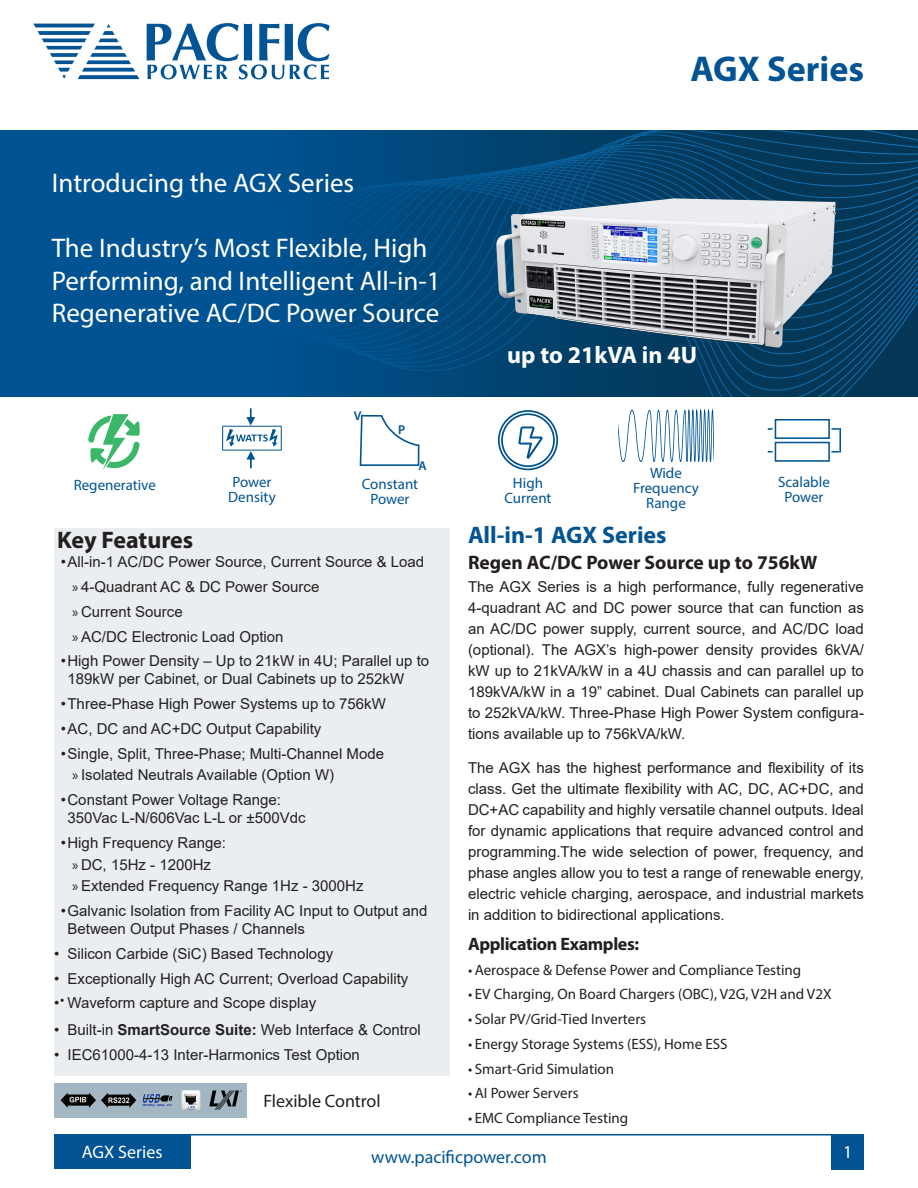
<style>
.page{position:relative;width:918px;height:1188px;background:#fff}
.page>*{position:absolute;margin:0;border:0;box-sizing:border-box;transform-origin:0 0}
.Model_Ordering_Title_1{font:700 36px "Myriad Pro";color:#015393}
.t1{font:27px/32.4px "Myriad Pro";color:#fff}
.Model_Ordering_Title_1-2{font:700 24px "Myriad Pro";color:#015393}
.Model_Ordering_Title_1-3{font:700 24px "Myriad Pro";color:#fff}
.t2{font:700 24px "Myriad Pro";letter-spacing:-.005em;color:#231f20}
.t3{font:700 19.5px "Myriad Pro";color:#231f20}
.Standard_level_1{font:18px "Myriad Pro";color:#015393}
.SubHead_1{font:700 18px "Myriad Pro";letter-spacing:-.02em;color:#231f20}
.Icon_Titles_1{font:18px "Myriad Pro";color:#231f20}
.t4{font:18px "Myriad Pro";color:#fff}
.Standard_level_1-2{font:15px/21px "Arial";color:#231f20}
.t5{font:15px "Myriad Pro";color:#231f20}
.Icon_Titles_2{font:15px/15px "Myriad Pro";color:#015393;text-align:center}
.t6{font:600 12.9px "Myriad Pro";color:#005393}
.s1{font-family:"Myriad Pro"}
.s2{font-weight:700}
</style>
<div class="page">
<div style="left:54px;top:528px;width:396px;height:548px;background:#eaeef1"></div>
<div style="left:54px;top:1134px;width:136px;height:34px;background:#015393"></div>
<hr style="left:188px;top:1134px;width:645px;height:2px;background:#015393">
<div style="left:832px;top:1134px;width:32px;height:35px;background:#015393"></div>
<svg style="left:88px;top:414px;width:52px;height:56px"></svg>
<div style="left:55px;top:1083px;width:192px;height:34px;background:#a2b6c4"></div>
<img style="left:60px;top:1090px;width:141px;height:20px">
<svg style="left:209px;top:1090px;width:33px;height:20px"></svg>
<svg style="left:0;top:130px;width:903px;height:266px;background:#014c83"></svg>
<img style="left:468px;top:189px;width:396px;height:185px">
<svg style="left:147px;top:23px;width:183px;height:56px"></svg>
<svg style="left:33px;top:24px;width:106px;height:55px"></svg>
<svg style="left:359px;top:414px;width:61px;height:52px"></svg>
<svg style="left:222px;top:408px;width:60px;height:60px"></svg>
<svg style="left:518px;top:426px;width:25px;height:33px"></svg>
<div style="left:498px;top:410px;width:60px;height:60px;border:2px solid #005493;border-radius:50%"></div>
<div style="left:501px;top:413px;width:54px;height:54px;border:2px solid #005493;border-radius:50%"></div>
<svg style="left:619px;top:410px;width:94px;height:52px"></svg>
<div style="left:775px;top:419px;width:55px;height:20px;border:2px solid #005493"></div>
<svg style="left:831px;top:428px;width:8px;height:2px"></svg>
<svg style="left:831px;top:451px;width:8px;height:2px"></svg>
<hr style="left:839px;top:428px;width:2px;height:25px;background:#005493">
<div style="left:775px;top:442px;width:55px;height:20px;border:2px solid #005493"></div>
<p class="t1" style="left:52px;top:167px;width:304px">Introducing the AGX Series</p>
<p class="t1" style="left:52px;top:231px;width:390px">The Industry’s Most Flexible, High<br>Performing, and Intelligent All-in-1<br>Regenerative AC/DC Power Source</p>
<p class="t6" style="left:354px;top:407px;width:9px">V</p>
<p class="t6" style="left:398px;top:421px;width:9px">P</p>
<p class="Model_Ordering_Title_1" style="left:691px;top:45px;width:175px">AGX Series</p>
<p class="Model_Ordering_Title_1-3" style="left:507px;top:340px;width:191px">up to 21kVA in 4U</p>
<p class="t6" style="left:419px;top:458px;width:10px">A</p>
<p class="Icon_Titles_2" style="left:74px;top:477px;width:84px">Regenerative</p>
<p class="Icon_Titles_2" style="left:228px;top:474px;width:49px;text-align:left">Power<br>Density</p>
<p class="Icon_Titles_2" style="left:362px;top:476px;width:58px">Constant<br>Power</p>
<p class="Icon_Titles_2" style="left:513px;top:476px;width:32px">High</p>
<p class="Icon_Titles_2" style="left:504px;top:491px;width:49px">Current</p>
<p class="Icon_Titles_2" style="left:633px;top:466px;width:67px">Wide<br>Frequency<br>Range</p>
<p class="Icon_Titles_2" style="left:778px;top:474px;width:53px">Scalable<br>Power</p>
<p class="t2" style="left:57px;top:524px;width:138px">Key Features</p>
<p class="Standard_level_1-2" style="left:61px;top:551px;width:365px">•All-in-1 AC/DC Power Source, Current Source &amp; Load</p>
<p class="Standard_level_1-2" style="left:72px;top:576px;width:249px"><span class="s1">»</span> 4-Quadrant AC &amp; DC Power Source</p>
<p class="Standard_level_1-2" style="left:72px;top:601px;width:112px"><span class="s1">»</span> Current Source</p>
<p class="Standard_level_1-2" style="left:72px;top:626px;width:213px"><span class="s1">»</span> AC/DC Electronic Load Option</p>
<p class="Standard_level_1-2" style="left:68px;top:652px;width:363px;line-height:18px;text-indent:-7px">•High Power Density – Up to 21kW in 4U; Parallel up to<br>189kW per Cabinet, or Dual Cabinets up to 252kW</p>
<p class="Standard_level_1-2" style="left:61px;top:693px;width:327px">•Three-Phase High Power Systems up to 756kW</p>
<p class="Standard_level_1-2" style="left:61px;top:718px;width:262px">•AC, DC and AC+DC Output Capability</p>
<p class="Standard_level_1-2" style="left:61px;top:743px;width:325px">•Single, Split, Three-Phase; Multi-Channel Mode</p>
<p class="Standard_level_1-2" style="left:72px;top:764px;width:264px"><span class="s1">»</span> Isolated Neutrals Available (Option W)</p>
<p class="Standard_level_1-2" style="left:68px;top:791px;width:240px;line-height:18px;text-indent:-7px">•Constant Power Voltage Range:<br>350Vac L-N/606Vac L-L or ±500Vdc</p>
<p class="Standard_level_1-2" style="left:61px;top:832px;width:167px">•High Frequency Range:</p>
<p class="Standard_level_1-2" style="left:72px;top:854px;width:140px"><span class="s1">»</span> DC, 15Hz - 1200Hz</p>
<p class="Standard_level_1-2" style="left:72px;top:875px;width:293px"><span class="s1">»</span> Extended Frequency Range 1Hz - 3000Hz</p>
<p class="Standard_level_1-2" style="left:68px;top:902px;width:362px;line-height:18px;text-indent:-7px">•Galvanic Isolation from Facility AC Input to Output and<br>Between Output Phases / Channels</p>
<p class="Standard_level_1-2" style="left:54px;top:943px;width:281px">• Silicon Carbide (SiC) Based Technology</p>
<p class="Standard_level_1-2" style="left:54px;top:968px;width:356px">• Exceptionally High AC Current; Overload Capability</p>
<p class="Standard_level_1-2" style="left:54px;top:992px;width:264px">• Waveform capture and Scope display</p>
<p class="Standard_level_1-2" style="left:54px;top:1019px;width:368px">• Built-in <span class="s2">SmartSource Suite:</span> Web Interface &amp; Control</p>
<p class="Standard_level_1-2" style="left:54px;top:1044px;width:307px">• IEC61000-4-13 Inter-Harmonics Test Option</p>
<p class="Icon_Titles_1" style="left:263px;top:1090px;width:119px">Flexible Control</p>
<p class="Model_Ordering_Title_1-2" style="left:468px;top:519px;width:200px">All-in-1 AGX Series</p>
<p class="t3" style="left:468px;top:550px;width:351px">Regen AC/DC Power Source up to 756kW</p>
<p class="Standard_level_1-2" style="left:468px;top:576px;width:397px;text-align:justify">The AGX Series is a high performance, fully regenerative 4-quadrant AC and DC power source that can function as an AC/DC power supply, current source, and AC/DC load (optional). The AGX’s high-power density provides 6kVA/ kW up to 21kVA/kW in a 4U chassis and can parallel up to 189kVA/kW in a 19” cabinet. Dual Cabinets can parallel up to 252kVA/kW. Three-Phase High Power System configura&shy;tions available up to 756kVA/kW.</p>
<p class="Standard_level_1-2" style="left:468px;top:757px;width:397px;text-align:justify">The AGX has the highest performance and flexibility of its class. Get the ultimate flexibility with AC, DC, AC+DC, and DC+AC capability and highly versatile channel outputs. Ideal for dynamic applications that require advanced control and programming.The wide selection of power, frequency, and phase angles allow you to test a range of renewable energy, electric vehicle charging, aerospace, and industrial markets in addition to bidirectional applications.</p>
<p class="SubHead_1" style="left:468px;top:932px;width:173px">Application Examples:</p>
<p class="t5" style="left:468px;top:960px;width:335px">• Aerospace &amp; Defense Power and Compliance Testing</p>
<p class="t5" style="left:468px;top:985px;width:365px">• EV Charging, On Board Chargers (OBC), V2G, V2H and V2X</p>
<p class="t5" style="left:468px;top:1010px;width:180px">• Solar PV/Grid-Tied Inverters</p>
<p class="t5" style="left:468px;top:1034px;width:261px">• Energy Storage Systems (ESS), Home ESS</p>
<p class="t5" style="left:468px;top:1059px;width:148px">• Smart-Grid Simulation</p>
<p class="t5" style="left:468px;top:1084px;width:112px">• AI Power Servers</p>
<p class="t5" style="left:468px;top:1109px;width:162px">• EMC Compliance Testing</p>
<p class="t4" style="left:82px;top:1141px;width:82px">AGX Series</p>
<p class="t4" style="left:843px;top:1141px;width:11px">1</p>
<p class="Standard_level_1" style="left:371px;top:1146px;width:177px">www.pacificpower.com</p>
</div>
